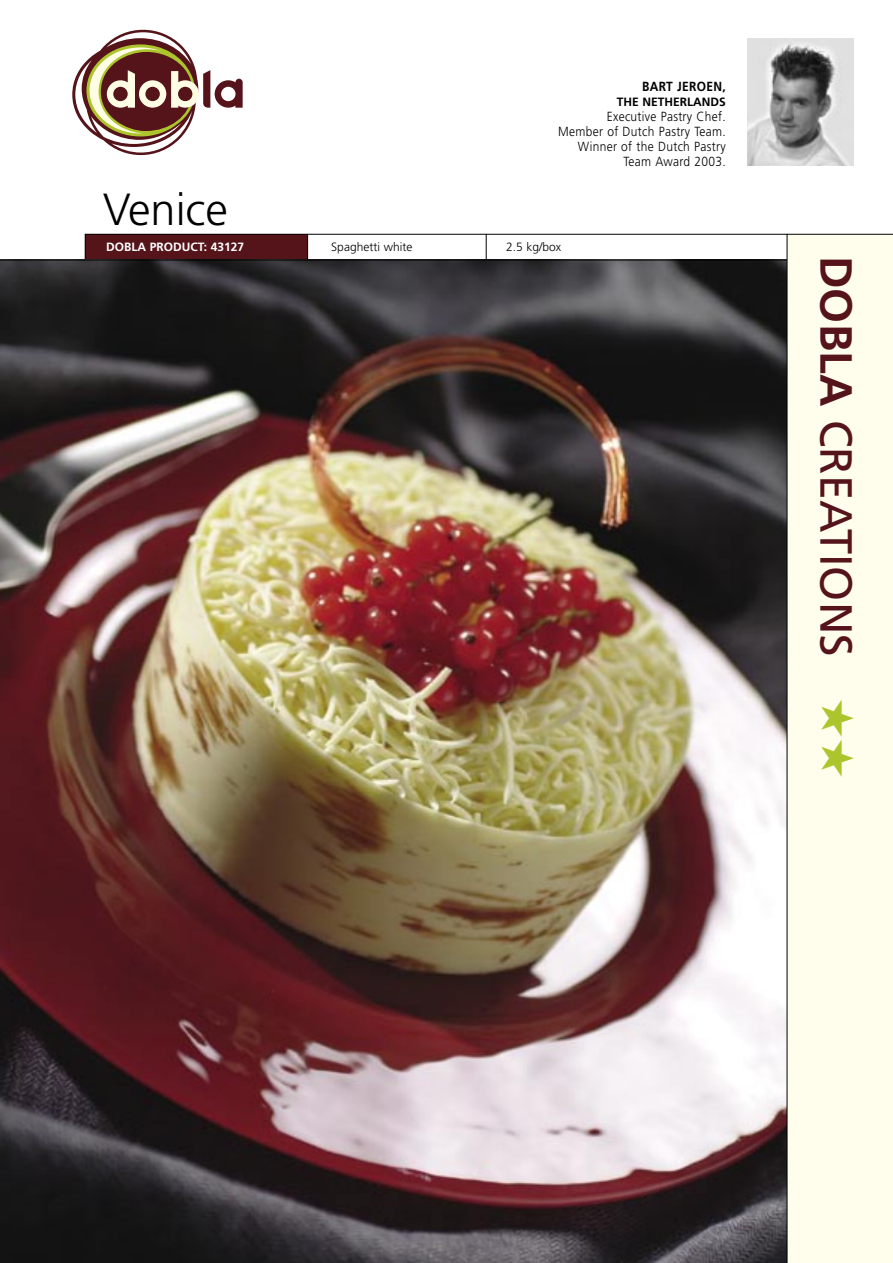
<style>
.page{position:relative;width:893px;height:1263px;background:#fff}
.page>*{position:absolute;margin:0;border:0;box-sizing:border-box;transform-origin:0 0}
.t1{font:45px "Frutiger";color:#55131a}
.t2{font:300 45px "Frutiger";color:#000}
.t3{font:300 13.2px/15px "Frutiger";letter-spacing:.025em;color:#000;text-align:right;scale:.91 1}
.t4{font:700 13.2px "Frutiger";letter-spacing:.025em;color:#000;scale:.91 1}
.t5{font:300 12px "Frutiger";color:#000}
.t6{font:700 12px "Frutiger";color:#fff}
.t7{font:700 12px "Frutiger";color:#000}
.s1{font-size:12px}
.s2{font-weight:700}
.s3{color:#adc52d}
</style>
<div class="page">
<div style="left:85px;top:234px;width:223px;height:26px;background:#55131a"></div>
<div style="left:787px;top:234px;width:106px;height:1029px;background:#fffdec"></div>
<svg style="left:72px;top:30px;width:171px;height:125px"></svg>
<hr style="left:85px;top:234px;width:808px;height:1px;background:#000">
<svg style="left:85px;top:235px;width:1px;height:25px"></svg>
<svg style="left:486px;top:234px;width:1px;height:26px"></svg>
<svg style="left:307px;top:235px;width:1px;height:25px"></svg>
<img style="left:0;top:261px;width:787px;height:1002px">
<img style="left:747px;top:38px;width:106px;height:128px">
<hr style="left:0;top:260px;width:787px;height:1px;background:#000">
<hr style="left:787px;top:234px;width:1px;height:1029px;background:#000">
<p class="t4" style="left:642px;top:79px;width:93px">BART JEROEN<span class="s1">,</span></p>
<p class="t7" style="left:617px;top:95px;width:111px">THE NETHERLANDS</p>
<p class="t3" style="left:607px;top:109px;width:132px">Executive Pastry Chef.</p>
<p class="t3" style="left:558px;top:124px;width:186px">Member of Dutch Pastry Team.<br>Winner of the Dutch Pastry</p>
<p class="t3" style="left:624px;top:154px;width:114px">Team Award 2003.</p>
<p class="t2" style="left:103px;top:184px;width:127px">Venice</p>
<p class="t6" style="left:106px;top:240px;width:139px">DOBLA PRODUCT: 43127</p>
<p class="t5" style="left:331px;top:240px;width:83px">Spaghetti white</p>
<p class="t5" style="left:506px;top:240px;width:57px">2.5 kg/box</p>
<p class="t1" style="left:862px;top:256px;width:524px;rotate:90deg"><span class="s2">DOBLA</span> CREATIONS <span class="s3">★★</span></p>
</div>
